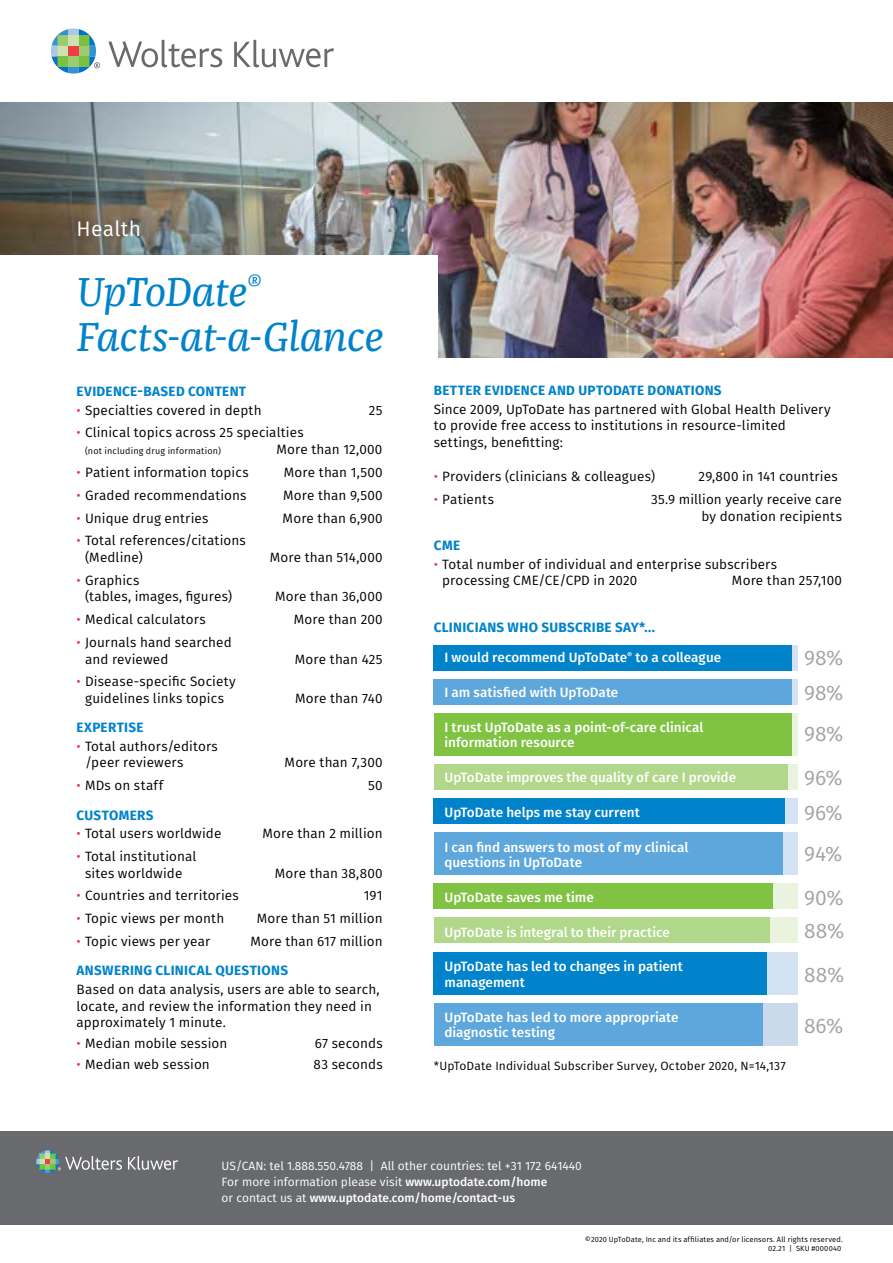
<style>
.page{position:relative;width:893px;height:1263px;background:#fff}
.page>*{position:absolute;margin:0;border:0;box-sizing:border-box;transform-origin:0 0}
.t1{font:italic 42px/45px "Franziska Pro";letter-spacing:-.01em;color:#0083ca}
.t2{font:21px/34.7px "Fira Sans";letter-spacing:-.01em;color:#a1a3a5}
.t3{font:21px "Fira Sans";letter-spacing:.015em;color:#fff}
.t4{font:13.5px/16.5px "Fira Sans";letter-spacing:.01em;color:#000}
.t5{font:500 13.5px/15.8px "Fira Sans";color:#fff}
.t6{font:700 13.5px "Fira Sans";letter-spacing:.02em;color:#0083ca}
.t7{font:12px/15.8px "Fira Sans";color:#fff}
.t8{font:12px "Fira Sans";letter-spacing:.015em;color:#000}
.t9{font:9px "Fira Sans";letter-spacing:.025em;color:#000}
.t10{font:7.5px/9px "Fira Sans";letter-spacing:.015em;color:#000;text-align:right}
.s1{color:#ee303c}
.s2{font-weight:500}
</style>
<div class="page">
<img style="left:0;top:102px;width:893px;height:255px">
<div style="left:0;top:255px;width:438px;height:111px;background:#fff"></div>
<svg style="left:108px;top:40px;width:114px;height:27px"></svg>
<svg style="left:234px;top:40px;width:100px;height:27px"></svg>
<svg style="left:51px;top:28px;width:49px;height:46px"></svg>
<div style="left:434px;top:832px;width:363px;height:43px;background:#d4e3f4"></div>
<div style="left:434px;top:917px;width:363px;height:26px;background:#e9f3de"></div>
<div style="left:434px;top:952px;width:363px;height:43px;background:#d4e3f4"></div>
<div style="left:434px;top:1003px;width:363px;height:43px;background:#cbdaeb"></div>
<div style="left:434px;top:798px;width:363px;height:26px;background:#d4e3f4"></div>
<div style="left:434px;top:883px;width:363px;height:26px;background:#e9f3de"></div>
<div style="left:434px;top:764px;width:363px;height:26px;background:#e9f3de"></div>
<div style="left:434px;top:713px;width:358px;height:43px;background:#80c342"></div>
<div style="left:434px;top:832px;width:348px;height:43px;background:#5ea7dc"></div>
<div style="left:434px;top:679px;width:358px;height:26px;background:#5ea7dc"></div>
<div style="left:434px;top:917px;width:336px;height:26px;background:#b1d78a"></div>
<div style="left:434px;top:952px;width:333px;height:43px;background:#0083ca"></div>
<div style="left:434px;top:1003px;width:329px;height:43px;background:#5ea7dc"></div>
<div style="left:434px;top:798px;width:351px;height:26px;background:#0083ca"></div>
<div style="left:434px;top:645px;width:358px;height:26px;background:#0083ca"></div>
<div style="left:434px;top:883px;width:339px;height:26px;background:#80c342"></div>
<div style="left:434px;top:764px;width:353px;height:26px;background:#b1d78a"></div>
<div style="left:0;top:1131px;width:893px;height:94px;background:#696a6d"></div>
<svg style="left:128px;top:1156px;width:50px;height:14px"></svg>
<svg style="left:36px;top:1150px;width:86px;height:23px"></svg>
<h2 class="t3" style="left:77px;top:213px;width:66px">Health</h2>
<h1 class="t1" style="left:77px;top:269px;width:309px">UpToDate<sup>®<br></sup>Facts-at-a-Glance</h1>
<p class="t6" style="left:77px;top:380px;width:171px">EVIDENCE-BASED CONTENT</p>
<p class="t4" style="left:77px;top:401px;width:187px"><span class="s1">•</span> Specialties covered in depth</p>
<p class="t4" style="left:369px;top:401px;width:15px">25</p>
<p class="t4" style="left:77px;top:424px;width:229px"><span class="s1">•</span> Clinical topics across 25 specialties</p>
<p class="t9" style="left:85px;top:444px;width:137px">(not including drug information)</p>
<p class="t4" style="left:276px;top:441px;width:107px">More than 12,000</p>
<p class="t4" style="left:77px;top:463px;width:174px"><span class="s1">•</span> Patient information topics</p>
<p class="t4" style="left:284px;top:463px;width:100px">More than 1,500</p>
<p class="t4" style="left:77px;top:486px;width:172px"><span class="s1">•</span> Graded recommendations</p>
<p class="t4" style="left:283px;top:486px;width:101px">More than 9,500</p>
<p class="t4" style="left:77px;top:509px;width:133px"><span class="s1">•</span> Unique drug entries</p>
<p class="t4" style="left:283px;top:509px;width:102px">More than 6,900</p>
<p class="t4" style="left:85px;top:532px;width:162px;text-indent:-9px"><span class="s1">•</span> Total references/citations (Medline)</p>
<p class="t4" style="left:270px;top:549px;width:114px">More than 514,000</p>
<p class="t4" style="left:85px;top:571px;width:149px;text-indent:-9px"><span class="s1">•</span> Graphics<br>(tables, images, figures)</p>
<p class="t4" style="left:275px;top:588px;width:109px">More than 36,000</p>
<p class="t4" style="left:77px;top:611px;width:131px"><span class="s1">•</span> Medical calculators</p>
<p class="t4" style="left:294px;top:611px;width:90px">More than 200</p>
<p class="t4" style="left:85px;top:634px;width:148px;text-indent:-9px"><span class="s1">•</span> Journals hand searched and reviewed</p>
<p class="t4" style="left:295px;top:650px;width:89px">More than 425</p>
<p class="t4" style="left:77px;top:673px;width:161px;text-align:center"><span class="s1">•</span> Disease-specific Society guidelines links topics</p>
<p class="t6" style="left:77px;top:716px;width:68px">EXPERTISE</p>
<p class="t4" style="left:85px;top:738px;width:134px;text-indent:-9px"><span class="s1">•</span> Total authors/editors /peer reviewers</p>
<p class="t4" style="left:295px;top:690px;width:89px">More than 740</p>
<p class="t4" style="left:285px;top:754px;width:100px">More than 7,300</p>
<p class="t4" style="left:77px;top:777px;width:88px"><span class="s1">•</span> MDs on staff</p>
<p class="t4" style="left:368px;top:777px;width:16px">50</p>
<p class="t6" style="left:77px;top:803px;width:79px">CUSTOMERS</p>
<p class="t4" style="left:77px;top:825px;width:146px"><span class="s1">•</span> Total users worldwide</p>
<p class="t4" style="left:262px;top:825px;width:122px">More than 2 million</p>
<p class="t4" style="left:77px;top:848px;width:121px;text-align:center"><span class="s1">•</span> Total institutional sites worldwide</p>
<p class="t4" style="left:275px;top:864px;width:110px">More than 38,800</p>
<p class="t4" style="left:77px;top:887px;width:164px"><span class="s1">•</span> Countries and territories</p>
<p class="t4" style="left:364px;top:887px;width:20px">191</p>
<p class="t4" style="left:77px;top:910px;width:149px"><span class="s1">•</span> Topic views per month</p>
<p class="t4" style="left:257px;top:910px;width:128px">More than 51 million</p>
<p class="t4" style="left:77px;top:933px;width:135px"><span class="s1">•</span> Topic views per year</p>
<p class="t4" style="left:250px;top:933px;width:134px">More than 617 million</p>
<p class="t6" style="left:77px;top:959px;width:213px">ANSWERING CLINICAL QUESTIONS</p>
<p class="t4" style="left:77px;top:981px;width:305px">Based on data analysis, users are able to search, locate, and review the information they need in approximately 1 minute.</p>
<p class="t4" style="left:77px;top:1034px;width:152px"><span class="s1">•</span> Median mobile session</p>
<p class="t4" style="left:315px;top:1034px;width:69px">67 seconds</p>
<p class="t4" style="left:77px;top:1055px;width:135px"><span class="s1">•</span> Median web session</p>
<p class="t4" style="left:314px;top:1055px;width:71px">83 seconds</p>
<p class="t6" style="left:434px;top:379px;width:289px">BETTER EVIDENCE AND UPTODATE DONATIONS</p>
<p class="t4" style="left:434px;top:401px;width:399px">Since 2009, UpToDate has partnered with Global Health Delivery to provide free access to institutions in resource-limited settings, benefitting:</p>
<p class="t4" style="left:434px;top:468px;width:223px"><span class="s1">•</span> Providers (clinicians &amp; colleagues)</p>
<p class="t4" style="left:699px;top:468px;width:141px">29,800 in 141 countries</p>
<p class="t4" style="left:434px;top:491px;width:62px"><span class="s1">•</span> Patients</p>
<p class="t4" style="left:651px;top:491px;width:192px;text-align:right">35.9 million yearly receive care by donation recipients</p>
<p class="t6" style="left:434px;top:534px;width:28px">CME</p>
<p class="t4" style="left:442px;top:555px;width:336px;text-indent:-9px"><span class="s1">•</span> Total number of individual and enterprise subscribers processing CME/CE/CPD in 2020</p>
<p class="t4" style="left:732px;top:572px;width:111px">More than 257,100</p>
<p class="t6" style="left:434px;top:615px;width:223px">CLINICIANS WHO SUBSCRIBE SAY*...</p>
<p class="t5" style="left:445px;top:649px;width:278px">I would recommend UpToDate<sup>®</sup> to a colleague</p>
<p class="t5" style="left:445px;top:684px;width:175px">I am satisfied with UpToDate</p>
<p class="t5" style="left:445px;top:718px;width:260px">I trust UpToDate as a point-of-care clinical information resource</p>
<p class="t5" style="left:445px;top:769px;width:293px">UpToDate improves the quality of care I provide</p>
<p class="t5" style="left:445px;top:803px;width:197px">UpToDate helps me stay current</p>
<p class="t5" style="left:445px;top:838px;width:245px">I can find answers to most of my clinical questions in UpToDate</p>
<p class="t5" style="left:445px;top:889px;width:151px">UpToDate saves me time</p>
<p class="t5" style="left:445px;top:923px;width:227px">UpToDate is integral to their practice</p>
<p class="t5" style="left:445px;top:958px;width:240px">UpToDate has led to changes in patient management</p>
<p class="t5" style="left:445px;top:1008px;width:236px">UpToDate has led to more appropriate diagnostic testing</p>
<p class="t8" style="left:434px;top:1057px;width:353px">* UpToDate Individual Subscriber Survey, October 2020, N=14,137</p>
<h2 class="t2" style="left:804px;top:640px;width:41px">98%<br>98%</h2>
<h2 class="t2" style="left:804px;top:711px;width:41px;line-height:44.2px">98%<br>96%</h2>
<h2 class="t2" style="left:804px;top:791px;width:40px;line-height:41.2px">96%<br>94%</h2>
<h2 class="t2" style="left:804px;top:880px;width:41px;line-height:33.3px">90%<br>88%</h2>
<h2 class="t2" style="left:804px;top:957px;width:41px">88%</h2>
<h2 class="t2" style="left:804px;top:1007px;width:40px">86%</h2>
<p class="t7" style="left:222px;top:1158px;width:362px">US/CAN: tel 1.888.550.4788 | All other countries: tel +31 172 641440<br>For more information please visit <span class="s2">www.uptodate.com/home<br></span>or contact us at <span class="s2">www.uptodate.com/home/contact-us</span></p>
<p class="t10" style="left:585px;top:1234px;width:259px">©2020 UpToDate, Inc and its affiliates and/or licensors. All rights reserved.<br>02.21 | SKU #000040</p>
</div>
